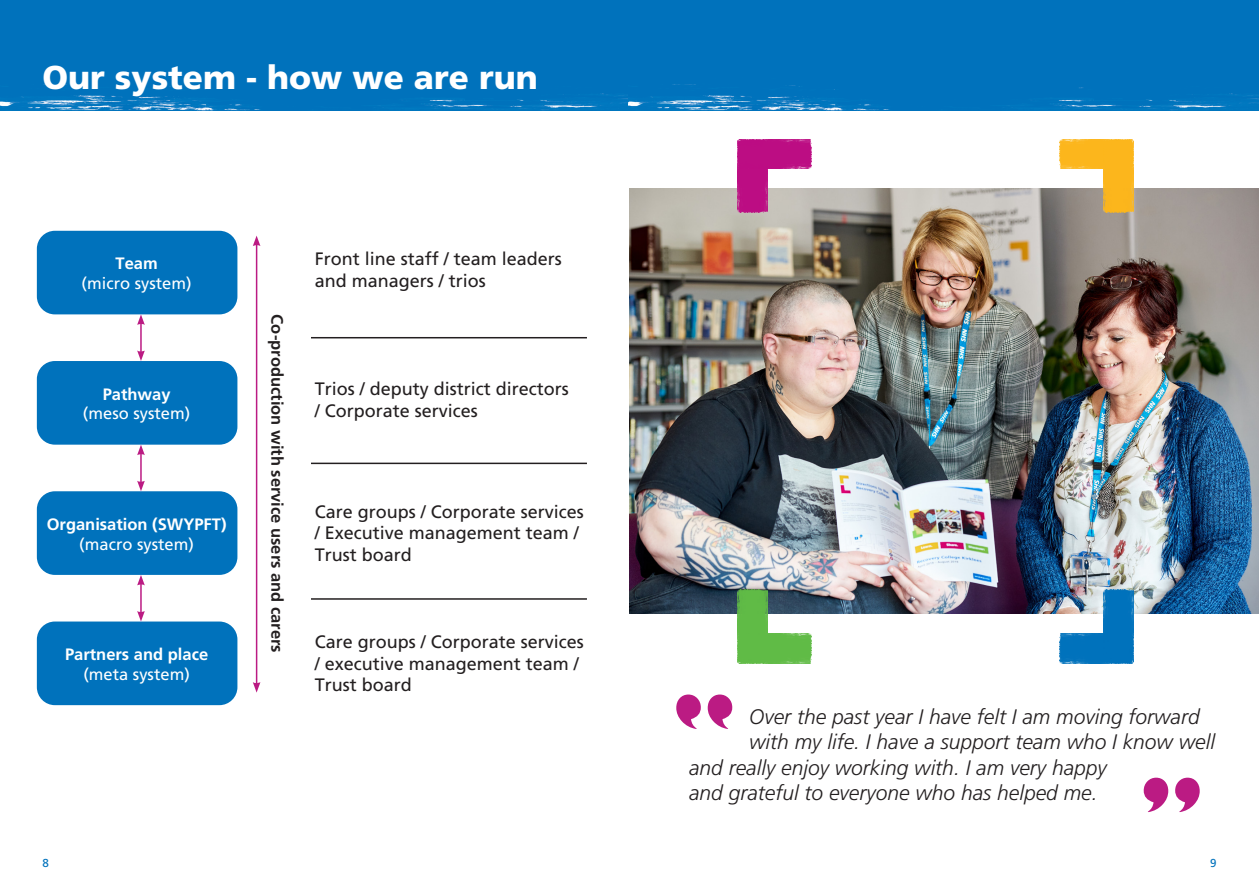
<style>
.page{position:relative;width:1259px;height:893px;background:#fff}
.page>*{position:absolute;margin:0;border:0;box-sizing:border-box;transform-origin:0 0}
.t1{font:900 33px "Frutiger";color:#fff}
.t2{font:italic 300 21px "Frutiger";color:#231f20}
.t3{font:18px/21.6px "Frutiger";color:#231f20}
.t4{font:16.5px "Frutiger";color:#fff}
.t5{font:700 16.5px "Frutiger";color:#fff}
.t6{font:700 16.5px "Frutiger";color:#231f20}
.t7{font:11.55px "Frutiger";color:#0072bc}
</style>
<div class="page">
<div style="left:0;top:0;width:628px;height:110px;background:#0072bc"></div>
<div style="left:628px;top:0;width:631px;height:110px;background:#0072bc"></div>
<svg style="left:1143px;top:778px;width:56px;height:34px"></svg>
<svg style="left:676px;top:694px;width:56px;height:35px"></svg>
<div style="left:37px;top:231px;width:200px;height:83px;background:#0072bc;border-radius:18px"></div>
<div style="left:37px;top:361px;width:200px;height:84px;background:#0072bc;border-radius:18px"></div>
<div style="left:37px;top:491px;width:200px;height:84px;background:#0072bc;border-radius:18px"></div>
<div style="left:37px;top:621px;width:200px;height:84px;background:#0072bc;border-radius:18px"></div>
<hr style="left:256px;top:244px;width:1px;height:440px;background:#bb1b83">
<svg style="left:253px;top:682px;width:7px;height:11px"></svg>
<svg style="left:253px;top:236px;width:7px;height:10px"></svg>
<hr style="left:140px;top:323px;width:2px;height:30px;background:#bb1b83">
<svg style="left:137px;top:350px;width:8px;height:11px"></svg>
<svg style="left:137px;top:314px;width:8px;height:11px"></svg>
<hr style="left:140px;top:453px;width:2px;height:30px;background:#bb1b83">
<svg style="left:137px;top:481px;width:8px;height:10px"></svg>
<svg style="left:137px;top:445px;width:8px;height:10px"></svg>
<hr style="left:140px;top:583px;width:2px;height:30px;background:#bb1b83">
<svg style="left:137px;top:611px;width:8px;height:10px"></svg>
<svg style="left:137px;top:575px;width:8px;height:10px"></svg>
<hr style="left:311px;top:337px;width:276px;height:1px;background:#231f20">
<hr style="left:311px;top:463px;width:276px;height:1px;background:#231f20">
<hr style="left:311px;top:598px;width:276px;height:2px;background:#231f20">
<img style="left:629px;top:189px;width:630px;height:425px">
<img style="left:1060px;top:634px;width:43px;height:29px">
<div style="left:1103px;top:590px;width:30px;height:73px;background:#0072bc"></div>
<img style="left:738px;top:169px;width:29px;height:44px">
<img style="left:738px;top:139px;width:73px;height:30px">
<img style="left:738px;top:590px;width:29px;height:44px">
<div style="left:738px;top:634px;width:73px;height:29px;background:#60bb46"></div>
<img style="left:1060px;top:139px;width:43px;height:30px">
<img style="left:1103px;top:139px;width:30px;height:74px">
<p class="t1" style="left:43px;top:58px;width:497px">Our system - how we are run</p>
<p class="t5" style="left:116px;top:254px;width:44px">Team</p>
<p class="t4" style="left:82px;top:274px;width:112px">(micro system)</p>
<p class="t5" style="left:103px;top:384px;width:69px">Pathway</p>
<p class="t4" style="left:83px;top:404px;width:109px">(meso system)</p>
<p class="t5" style="left:47px;top:514px;width:181px">Organisation (SWYPFT)</p>
<p class="t4" style="left:79px;top:534px;width:116px">(macro system)</p>
<p class="t5" style="left:65px;top:645px;width:145px">Partners and place</p>
<p class="t4" style="left:83px;top:664px;width:108px">(meta system)</p>
<p class="t6" style="left:287px;top:314px;width:340px;rotate:90deg">Co-production with service users and carers</p>
<p class="t3" style="left:315px;top:248px;width:249px">Front line staff / team leaders and managers / trios</p>
<p class="t3" style="left:315px;top:378px;width:256px">Trios / deputy district directors / Corporate services</p>
<p class="t3" style="left:315px;top:500px;width:271px">Care groups / Corporate services / Executive management team /<br>Trust board</p>
<p class="t3" style="left:315px;top:631px;width:271px">Care groups / Corporate services / executive management team /<br>Trust board</p>
<p class="t2" style="left:749px;top:705px;width:452px">Over the past year I have felt I am moving forward</p>
<p class="t2" style="left:749px;top:730px;width:467px">with my life. I have a support team who I know well</p>
<p class="t2" style="left:689px;top:755px;width:419px">and really enjoy working with. I am very happy</p>
<p class="t2" style="left:689px;top:781px;width:410px">and grateful to everyone who has helped me.</p>
<p class="t7" style="left:43px;top:857px;width:8px">8</p>
<p class="t7" style="left:1210px;top:857px;width:8px">9</p>
</div>
